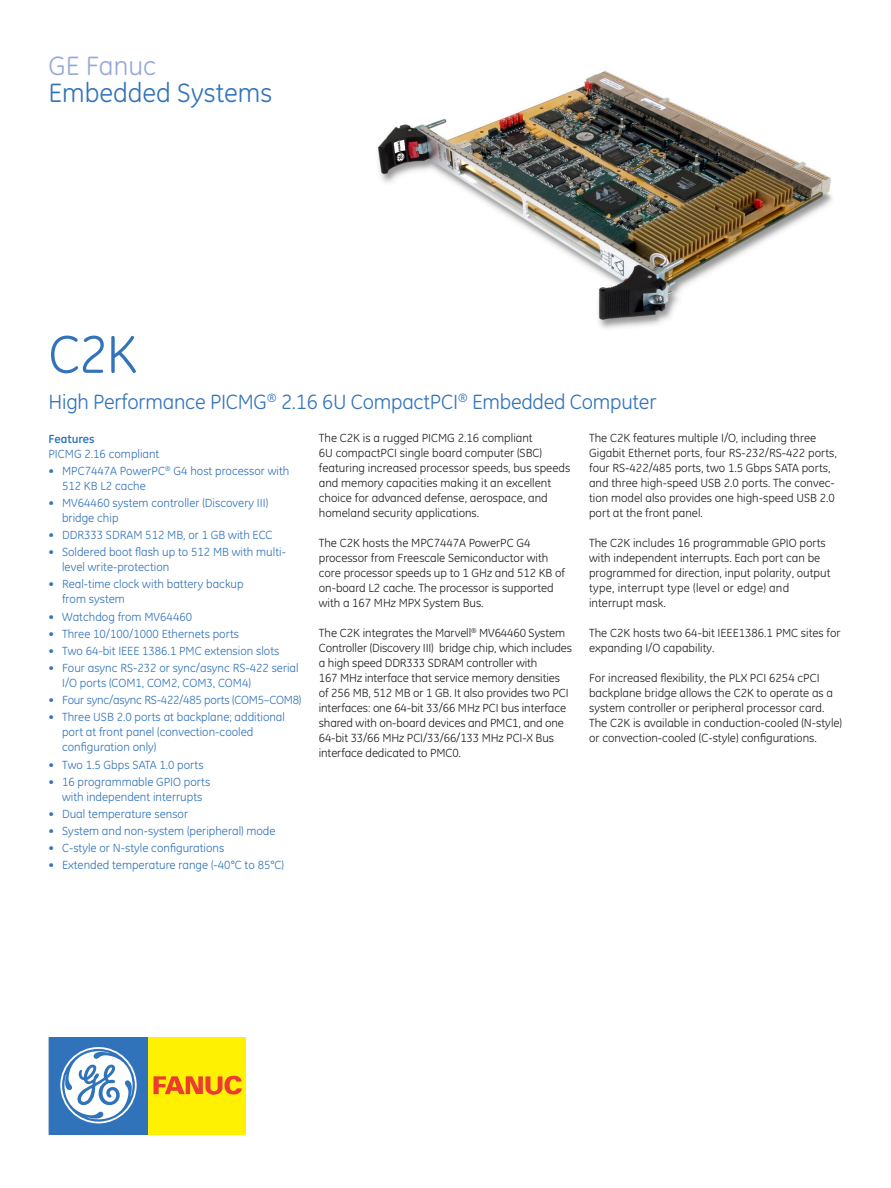
<style>
.page{position:relative;width:891px;height:1188px;background:#fff}
.page>*{position:absolute;margin:0;border:0;box-sizing:border-box;transform-origin:0 0}
.t1{font:54px "GE Inspira";color:#3273ba}
.t2{font:27px "GE Inspira";color:#3273ba}
.t3{font:27px "GE Inspira";color:#97aad6}
.t4{font:21px "GE Inspira";letter-spacing:-.01em;color:#3273ba}
.Body{font:12px/15px "GE Inspira";color:#231f20}
.Bulleted_body_cs{font:12px/15px "GE Inspira";color:#3273ba}
.Bulleted_body_cs-2{font:12px "GE Inspira";letter-spacing:-.02em;color:#3273ba}
.Features{font:700 12px "GE Inspira";color:#3273ba}
</style>
<div class="page">
<img style="left:378px;top:71px;width:454px;height:258px">
<div style="left:49px;top:1037px;width:99px;height:98px;background:#3073ba"></div>
<svg style="left:60px;top:1047px;width:77px;height:76px"></svg>
<div style="left:148px;top:1037px;width:98px;height:98px;background:#fff101"></div>
<svg style="left:154px;top:1076px;width:88px;height:19px"></svg>
<p class="t3" style="left:49px;top:50px;width:109px">GE Fanuc</p>
<p class="t2" style="left:49px;top:77px;width:225px">Embedded Systems</p>
<p class="t1" style="left:49px;top:323px;width:90px">C2K</p>
<p class="t4" style="left:49px;top:390px;width:609px">High Performance PICMG<sup>®</sup> 2.16 6U CompactPCI<sup>®</sup> Embedded Computer</p>
<p class="Features" style="left:49px;top:431px;width:48px">Features</p>
<p class="Bulleted_body_cs" style="left:49px;top:446px;width:112px">PICMG 2.16 compliant</p>
<p class="Bulleted_body_cs" style="left:62px;top:463px;width:229px;text-indent:-14px">• MPC7447A PowerPC<sup>®</sup> G4 host processor with<br>512 KB L2 cache</p>
<p class="Bulleted_body_cs" style="left:62px;top:495px;width:208px;text-indent:-14px">• MV64460 system controller (Discovery III) bridge chip</p>
<p class="Bulleted_body_cs" style="left:49px;top:528px;width:225px">• DDR333 SDRAM 512 MB, or 1 GB with ECC</p>
<p class="Bulleted_body_cs" style="left:62px;top:545px;width:225px;text-indent:-14px">• Soldered boot flash up to 512 MB with multi&shy;level write-protection</p>
<p class="Bulleted_body_cs" style="left:62px;top:577px;width:183px;text-indent:-14px">• Real-time clock with battery backup from system</p>
<p class="Bulleted_body_cs" style="left:49px;top:609px;width:145px">• Watchdog from MV64460</p>
<p class="Bulleted_body_cs" style="left:49px;top:626px;width:192px">• Three 10/100/1000 Ethernets ports</p>
<p class="Bulleted_body_cs" style="left:49px;top:643px;width:232px">• Two 64-bit IEEE 1386.1 PMC extension slots</p>
<p class="Bulleted_body_cs" style="left:62px;top:660px;width:238px;text-indent:-14px">• Four async RS-232 or sync/async RS-422 serial<br>I/O ports (COM1, COM2, COM3, COM4)</p>
<p class="Bulleted_body_cs-2" style="left:49px;top:693px;width:254px">• Four sync/async RS-422/485 ports (COM5–COM8)</p>
<p class="Bulleted_body_cs" style="left:62px;top:710px;width:224px;text-indent:-14px">• Three USB 2.0 ports at backplane; additional port at front panel (convection-cooled configuration only)</p>
<p class="Bulleted_body_cs" style="left:49px;top:757px;width:156px">• Two 1.5 Gbps SATA 1.0 ports</p>
<p class="Bulleted_body_cs" style="left:49px;top:774px;width:163px;text-align:center">• 16 programmable GPIO ports with independent interrupts</p>
<p class="Bulleted_body_cs" style="left:49px;top:806px;width:141px">• Dual temperature sensor</p>
<p class="Bulleted_body_cs" style="left:49px;top:823px;width:228px">• System and non-system (peripheral) mode</p>
<p class="Bulleted_body_cs" style="left:49px;top:841px;width:177px">• C-style or N-style configurations</p>
<p class="Bulleted_body_cs" style="left:49px;top:858px;width:237px">• Extended temperature range (-40°C to 85°C)</p>
<p class="Body" style="left:589px;top:431px;width:249px">The C2K features multiple I/O, including three Gigabit Ethernet ports, four RS-232/RS-422 ports, four RS-422/485 ports, two 1.5 Gbps SATA ports, and three high-speed USB 2.0 ports. The convec&shy;tion model also provides one high-speed USB 2.0 port at the front panel.</p>
<p class="Body" style="left:589px;top:536px;width:243px">The C2K includes 16 programmable GPIO ports with independent interrupts. Each port can be programmed for direction, input polarity, output type, interrupt type (level or edge) and interrupt mask.</p>
<p class="Body" style="left:589px;top:626px;width:253px">The C2K hosts two 64-bit IEEE1386.1 PMC sites for expanding I/O capability.</p>
<p class="Body" style="left:589px;top:671px;width:246px">For increased flexibility, the PLX PCI 6254 cPCI backplane bridge allows the C2K to operate as a system controller or peripheral processor card.</p>
<p class="Body" style="left:589px;top:716px;width:255px">The C2K is available in conduction-cooled (N-style) or convection-cooled (C-style) configurations.</p>
<p class="Body" style="left:319px;top:431px;width:253px">The C2K is a rugged PICMG 2.16 compliant<br>6U compactPCI single board computer (SBC) featuring increased processor speeds, bus speeds and memory capacities making it an excellent choice for advanced defense, aerospace, and homeland security applications.</p>
<p class="Body" style="left:319px;top:536px;width:248px">The C2K hosts the MPC7447A PowerPC G4 processor from Freescale Semiconductor with core processor speeds up to 1 GHz and 512 KB of on-board L2 cache. The processor is supported with a 167 MHz MPX System Bus.</p>
<p class="Body" style="left:319px;top:626px;width:255px">The C2K integrates the Marvell<sup>®</sup> MV64460 System Controller (Discovery III) bridge chip, which includes a high speed DDR333 SDRAM controller with<br>167 MHz interface that service memory densities of 256 MB, 512 MB or 1 GB. It also provides two PCI interfaces: one 64-bit 33/66 MHz PCI bus interface shared with on-board devices and PMC1, and one 64-bit 33/66 MHz PCI/33/66/133 MHz PCI-X Bus interface dedicated to PMC0.</p>
</div>
